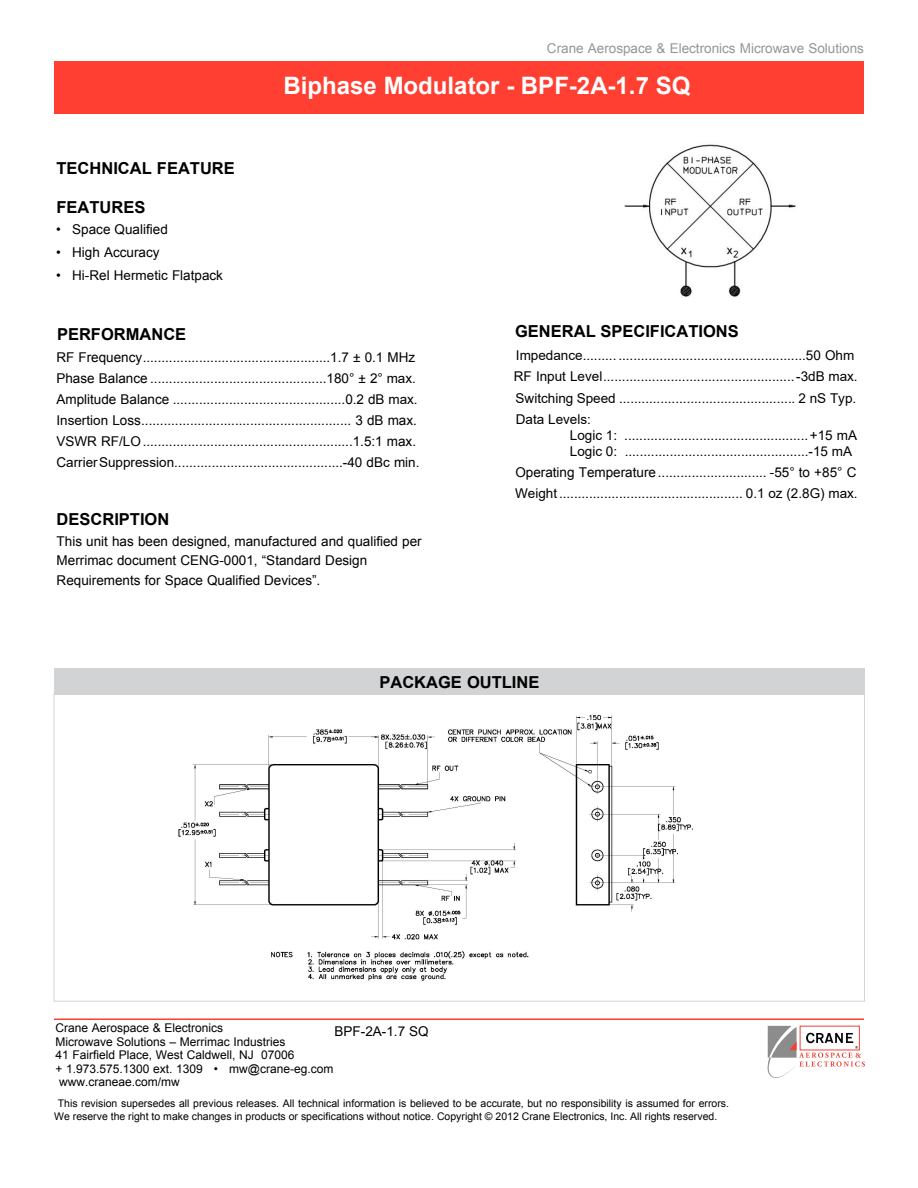
<style>
.page{position:relative;width:918px;height:1188px;background:#fff}
.page>*{position:absolute;margin:0;border:0;box-sizing:border-box;transform-origin:0 0}
.t1{font:700 24px "Arial";color:#fff}
.t2{font:700 16.5px "Arial";color:#000}
.t3{font:13.5px/21px "Arial";color:#000}
.t4{font:13.5px "Arial";color:#939598}
.t5{font:12px/13.5px "Arial";color:#000}
.t6{font:10.5px/12.6px "Arial";color:#000}
</style>
<div class="page">
<div style="left:54px;top:668px;width:811px;height:27px;background:#d1d3d4"></div>
<hr style="left:54px;top:1018px;width:810px;height:2px;background:#ff3f32">
<svg style="left:767px;top:1026px;width:98px;height:52px"></svg>
<div style="left:54px;top:61px;width:810px;height:53px;background:#ff3f32"></div>
<img style="left:624px;top:144px;width:172px;height:153px">
<img style="left:178px;top:715px;width:515px;height:266px">
<p class="t2" style="left:57px;top:157px;width:180px">TECHNICAL FEATURE</p>
<p class="t2" style="left:57px;top:196px;width:90px">FEATURES</p>
<p class="t3" style="left:56px;top:219px;width:113px">• Space Qualified</p>
<p class="t3" style="left:56px;top:242px;width:105px">• High Accuracy</p>
<p class="t3" style="left:56px;top:265px;width:168px">• Hi-Rel Hermetic Flatpack</p>
<p class="t4" style="left:547px;top:40px;width:318px">Crane Aerospace &amp; Electronics Microwave Solutions</p>
<h1 class="t1" style="left:284px;top:69px;width:408px">BIPHASE MODULATOR - BPF-2A-1.7 SQ</h1>
<p class="t2" style="left:57px;top:323px;width:12px">PER</p>
<p class="t2" style="left:91px;top:323px;width:73px">FORMANCE</p>
<p class="t3" style="left:56px;top:347px;width:365px">RF Frequency ..................................................1.7 ± 0.1 MHz Phase Balance ...............................................180° ± 2° max.<br>Amplitude Balance ..............................................0.2 dB max.<br>Insertion Loss ........................................................ 3 dB max.<br>VSWR RF/LO ........................................................1.5:1 max.<br>Carrier Suppression.............................................-40 dBc min.</p>
<p class="t2" style="left:57px;top:508px;width:114px">DESCRIPTION</p>
<p class="t3" style="left:57px;top:531px;width:367px;line-height:19.5px">This unit has been designed, manufactured and qualified per<br>Merrimac document CENG-0001, “Standard Design<br>Requirements for Space Qualified Devices”.</p>
<p class="t2" style="left:515px;top:320px;width:225px">GENERAL SPECIFICATIONS</p>
<p class="t3" style="left:514px;top:344px;width:345px;line-height:21.5px">Impedance...........................................................50 Ohm RF Input Level...................................................-3dB max.<br>Switching Speed ............................................... 2 nS Typ.<br>Data Levels:</p>
<p class="t3" style="left:570px;top:427px;width:289px;line-height:16.2px">Logic 1: .................................................+15 mA<br>Logic 0: .................................................-15 mA</p>
<p class="t3" style="left:515px;top:461px;width:344px;line-height:21.5px">Operating Temperature ............................. -55° to +85° C<br>Weight................................................. 0.1 oz (2.8G) max.</p>
<p class="t2" style="left:379px;top:671px;width:99px">PACKAGE OUTLINE</p>
<p class="t5" style="left:56px;top:1022px;width:279px">Crane Aerospace &amp; Electronics<br>Microwave Solutions – Merrimac Industries<br>41 Fairfield Place, West Caldwell, NJ 07006<br>+ 1.973.575.1300 ext. 1309 • mw@crane-eg.com</p>
<p class="t3" style="left:335px;top:1021px;width:96px">BPF-2A-1.7 SQ</p>
<p class="t5" style="left:59px;top:1076px;width:122px">www.craneae.com/mw</p>
<p class="t6" style="left:54px;top:1097px;width:676px;text-indent:4px">This revision supersedes all previous releases. All technical information is believed to be accurate, but no responsibility is assumed for errors.<br>We reserve the right to make changes in products or specifications without notice. Copyright © 2012 Crane Electronics, Inc. All rights reserved.</p>
</div>
